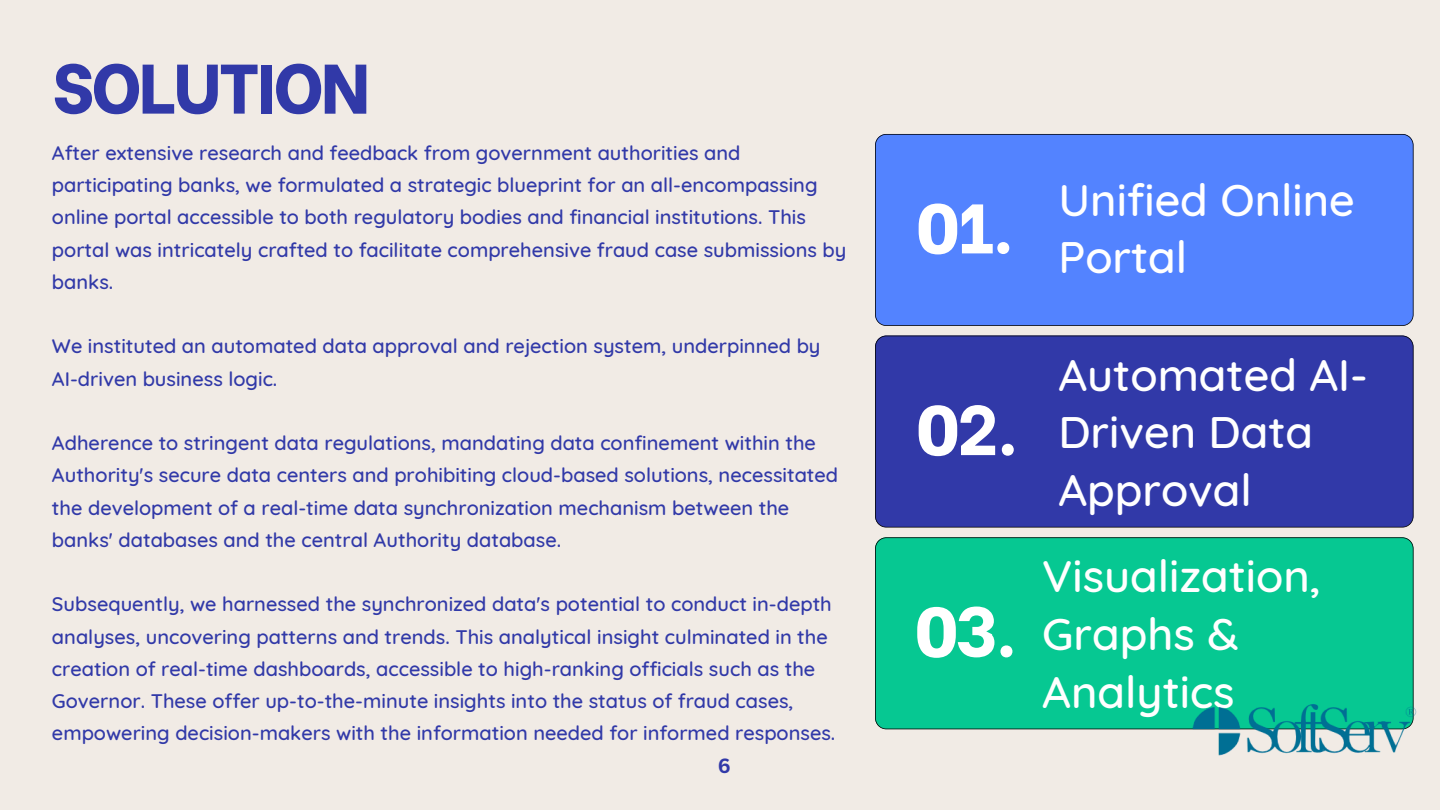
<style>
.page{position:relative;width:1440px;height:810px;background:#f1ebe5}
.page>*{position:absolute;margin:0;border:0;box-sizing:border-box;transform-origin:0 0}
.t1{font:800 70px "Be Vietnam";color:#fff}
.t2{font:800 70px "Be Vietnam";letter-spacing:-.04em;color:#3139a8}
.t3{font:500 45px/57.8px "Quicksand";color:#fff}
.t4{font:500 20px/32.2px "Quicksand";color:#3139a8}
.t5{font:700 20px "Canva Sans";color:#3139a8}
</style>
<div class="page">
<div style="left:875px;top:134px;width:539px;height:192px;background:#5383ff"></div>
<div style="left:875px;top:336px;width:539px;height:192px;background:#3139a8"></div>
<div style="left:875px;top:537px;width:539px;height:192px;background:#06c892"></div>
<img style="left:1192px;top:686px;width:225px;height:70px">
<p class="t2" style="left:52px;top:30px;width:319px">SOLUTION</p>
<p class="t4" style="left:52px;top:136px;width:796px">After extensive research and feedback from government authorities and participating banks, we formulated a strategic blueprint for an all-encompassing online portal accessible to both regulatory bodies and financial institutions. This portal was intricately crafted to facilitate comprehensive fraud case submissions by banks.</p>
<p class="t4" style="left:52px;top:330px;width:770px">We instituted an automated data approval and rejection system, underpinned by<br>AI-driven business logic.</p>
<p class="t4" style="left:52px;top:427px;width:788px">Adherence to stringent data regulations, mandating data confinement within the Authority's secure data centers and prohibiting cloud-based solutions, necessitated the development of a real-time data synchronization mechanism between the banks' databases and the central Authority database.</p>
<p class="t4" style="left:52px;top:588px;width:785px">Subsequently, we harnessed the synchronized data's potential to conduct in-depth analyses, uncovering patterns and trends. This analytical insight culminated in the creation of real-time dashboards, accessible to high-ranking officials such as the Governor. These offer up-to-the-minute insights into the status of fraud cases, empowering decision-makers with the information needed for informed responses.</p>
<p class="t5" style="left:718px;top:752px;width:14px">6</p>
<p class="t1" style="left:916px;top:170px;width:100px">01.</p>
<p class="t3" style="left:1058px;top:170px;width:298px">Unified Online<br>Portal</p>
<p class="t1" style="left:916px;top:371px;width:105px">02.</p>
<p class="t1" style="left:915px;top:573px;width:105px">03.</p>
<p class="t3" style="left:1058px;top:345px;width:311px">Automated AI-<br>Driven Data<br>Approval</p>
<p class="t3" style="left:1042px;top:547px;width:280px">Visualization,<br>Graphs &amp;<br>Analytics</p>
</div>
